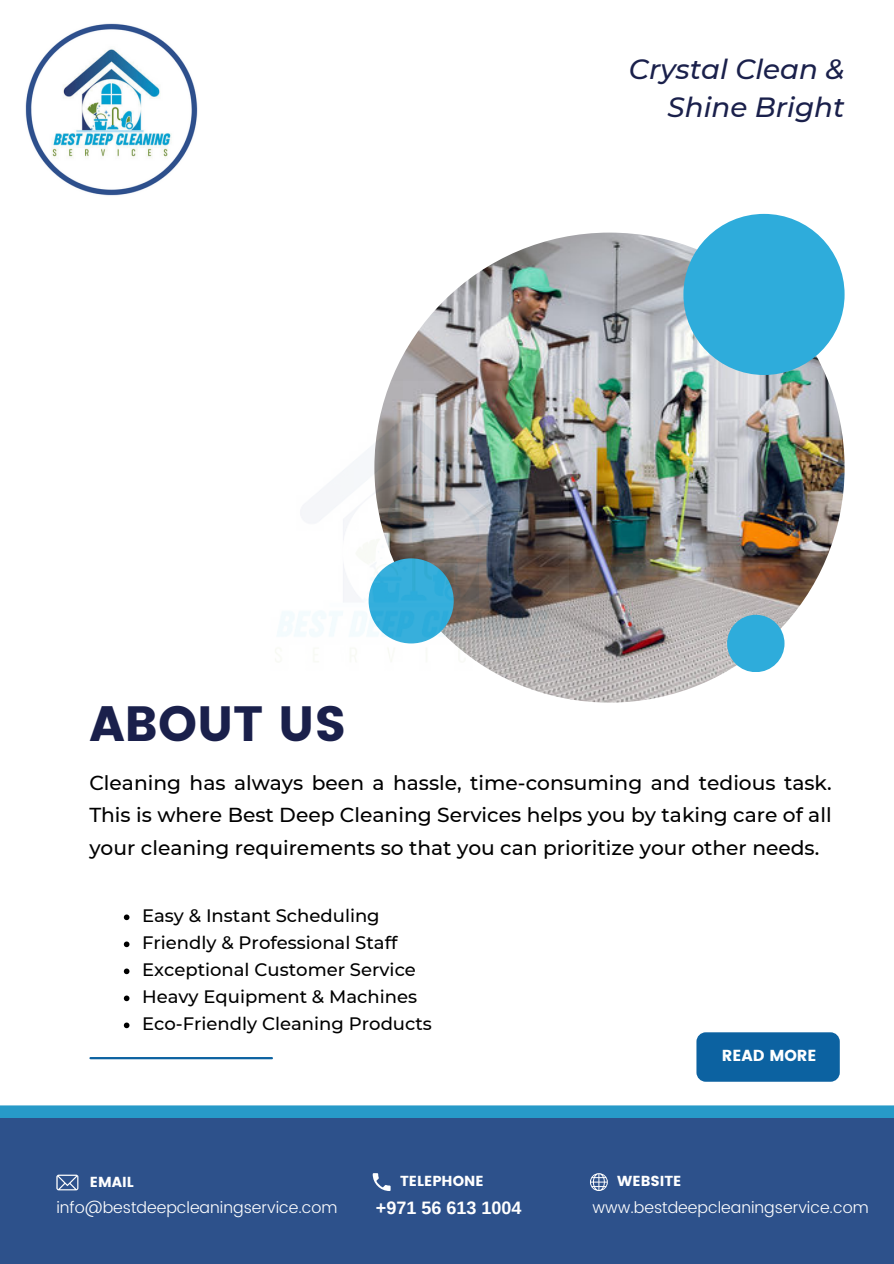
<style>
.page{position:relative;width:894px;height:1264px;background:#fff}
.page>*{position:absolute;margin:0;border:0;box-sizing:border-box;transform-origin:0 0}
.t1{font:49.5px "Poppins";color:#1a204b}
.t2{font:italic 500 27.75px/38.2px "Montserrat";color:#1a204b;text-align:right}
.t3{font:500 20.25px/32.7px "Montserrat";color:#000;text-align:justify}
.t4{font:500 18px "Montserrat";color:#000}
.t5{font:700 18px "Arimo";color:#fff}
.t6{font:300 15.9px "Poppins";color:#fff}
.t7{font:15.9px "Poppins";color:#fff}
.t8{font:14.55px "Poppins";color:#fff}
</style>
<div class="page">
<img style="left:374px;top:232px;width:470px;height:470px;border-radius:50%">
<hr style="left:90px;top:1057px;width:182px;height:2px;background:#0c62a1">
<div style="left:727px;top:614px;width:57px;height:58px;background:#2eacdb;border-radius:50%"></div>
<div style="left:683px;top:214px;width:161px;height:161px;background:#2eacdb;border-radius:50%"></div>
<div style="left:696px;top:1032px;width:143px;height:49px;background:#0c62a1;border-radius:9px"></div>
<svg style="left:124px;top:914px;width:5px;height:6px"></svg>
<svg style="left:124px;top:941px;width:5px;height:6px"></svg>
<svg style="left:124px;top:968px;width:5px;height:6px"></svg>
<svg style="left:124px;top:995px;width:5px;height:6px"></svg>
<svg style="left:124px;top:1022px;width:5px;height:6px"></svg>
<img style="left:23px;top:20px;width:177px;height:178px;border-radius:50%">
<div style="left:0;top:1105px;width:893px;height:158px;background:#279ac8"></div>
<div style="left:0;top:1117px;width:893px;height:146px;background:#2d518b"></div>
<svg style="left:372px;top:1173px;width:18px;height:17px"></svg>
<svg style="left:56px;top:1174px;width:22px;height:16px"></svg>
<svg style="left:590px;top:1173px;width:17px;height:17px"></svg>
<img style="left:275px;top:382px;width:293px;height:315px">
<p class="t2" style="left:628px;top:50px;width:217px">Crystal Clean &amp;<br>Shine Bright</p>
<p class="t1" style="left:89px;top:695px;width:258px">ABOUT US</p>
<p class="t3" style="left:89px;top:766px;width:743px">Cleaning has always been a hassle, time-consuming and tedious task.<br>This is where Best Deep Cleaning Services helps you by taking care of all your cleaning requirements so that you can prioritize your other needs.</p>
<h1 class="t4" style="left:142px;top:905px;width:239px">Easy &amp; Instant Scheduling</h1>
<h3 class="t4" style="left:142px;top:932px;width:257px">Friendly &amp; Professional Staff</h3>
<p class="t4" style="left:142px;top:959px;width:275px">Exceptional Customer Service</p>
<p class="t4" style="left:142px;top:986px;width:276px">Heavy Equipment &amp; Machines</p>
<p class="t4" style="left:142px;top:1013px;width:291px">Eco-Friendly Cleaning Products</p>
<p class="t8" style="left:90px;top:1173px;width:45px">EMAIL</p>
<h6 class="t8" style="left:400px;top:1172px;width:85px">TELEPHONE</h6>
<p class="t6" style="left:56px;top:1197px;width:282px">info@bestdeepcleaningservice.com</p>
<h6 class="t5" style="left:376px;top:1198px;width:147px">+971 56 613 1004</h6>
<h2 class="t7" style="left:721px;top:1046px;width:96px">READ MORE</h2>
<h6 class="t8" style="left:617px;top:1172px;width:66px">WEBSITE</h6>
<p class="t6" style="left:592px;top:1197px;width:277px">www.bestdeepcleaningservice.com</p>
</div>
